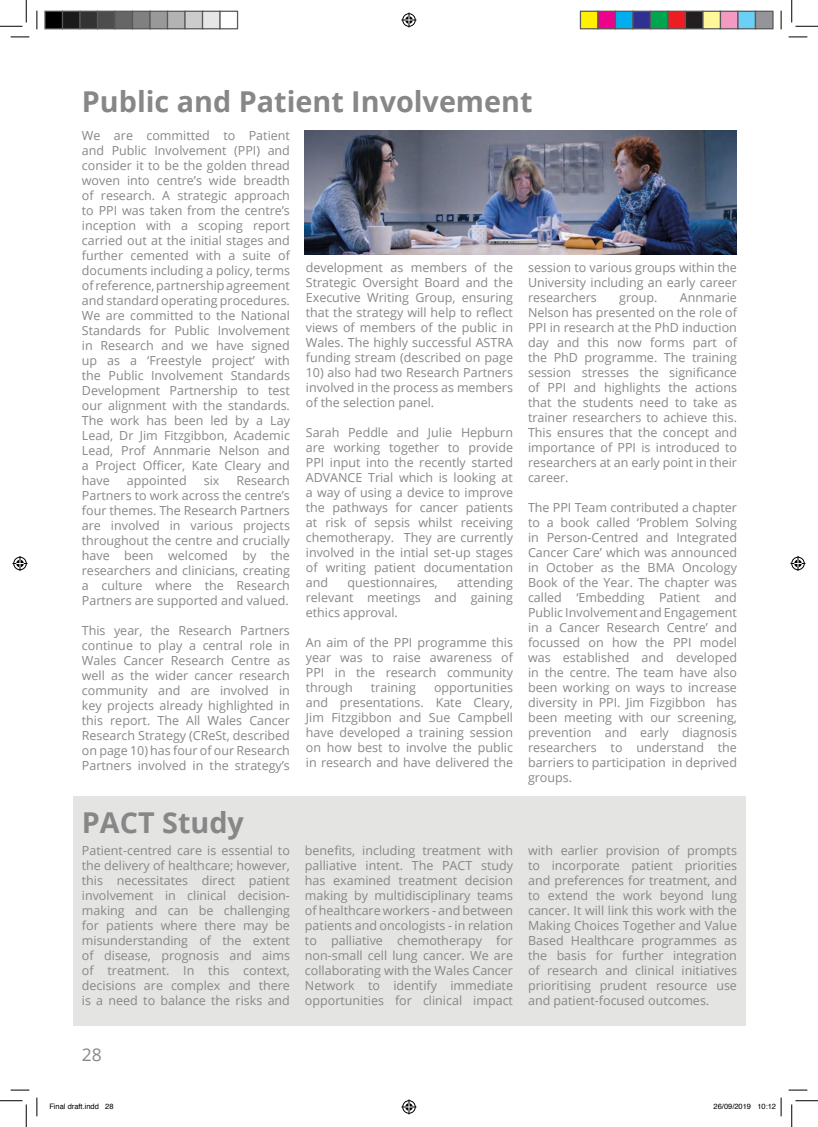
<style>
.page{position:relative;width:818px;height:1127px;background:#fff}
.page>*{position:absolute;margin:0;border:0;box-sizing:border-box;transform-origin:0 0}
.t1{font:700 28.75px "Open Sans";color:#878787}
.t2{font:17.5px "Open Sans";color:#878787}
.Booklet_grey_text{font:12.5px/15px "Open Sans";color:#878787;text-align:justify}
.t3{font:7.5px "Helvetica";color:#000}
</style>
<div class="page">
<img style="left:305px;top:130px;width:431px;height:125px">
<div style="left:73px;top:796px;width:672px;height:229px;background:#e4e4e3"></div>
<svg style="left:11px;top:36px;width:18px;height:2px"></svg>
<svg style="left:788px;top:36px;width:19px;height:2px"></svg>
<svg style="left:11px;top:1089px;width:18px;height:1px"></svg>
<svg style="left:788px;top:1089px;width:19px;height:1px"></svg>
<svg style="left:36px;top:11px;width:2px;height:18px"></svg>
<svg style="left:36px;top:1097px;width:2px;height:18px"></svg>
<svg style="left:780px;top:11px;width:2px;height:18px"></svg>
<svg style="left:0;top:0;width:27px;height:27px"></svg>
<svg style="left:0;top:1100px;width:27px;height:26px"></svg>
<svg style="left:791px;top:0;width:27px;height:27px"></svg>
<svg style="left:791px;top:1100px;width:27px;height:26px"></svg>
<svg style="left:401px;top:13px;width:15px;height:15px"></svg>
<svg style="left:401px;top:1099px;width:15px;height:15px"></svg>
<svg style="left:13px;top:556px;width:15px;height:15px"></svg>
<svg style="left:790px;top:556px;width:15px;height:15px"></svg>
<div style="left:45px;top:11px;width:18px;height:18px;background:#000"></div>
<div style="left:44px;top:11px;width:19px;height:18px;border:1px solid #595959"></div>
<div style="left:63px;top:11px;width:17px;height:18px;background:#1a1a1a"></div>
<div style="left:62px;top:11px;width:19px;height:18px;border:1px solid #595959"></div>
<div style="left:80px;top:11px;width:18px;height:18px;background:#333"></div>
<div style="left:79px;top:11px;width:19px;height:18px;border:1px solid #595959"></div>
<div style="left:98px;top:11px;width:17px;height:18px;background:#4d4d4d"></div>
<div style="left:97px;top:11px;width:19px;height:18px;border:1px solid #595959"></div>
<div style="left:115px;top:11px;width:18px;height:18px;background:#666"></div>
<div style="left:114px;top:11px;width:19px;height:18px;border:1px solid #595959"></div>
<div style="left:133px;top:11px;width:17px;height:18px;background:#808080"></div>
<div style="left:132px;top:11px;width:19px;height:18px;border:1px solid #595959"></div>
<div style="left:150px;top:11px;width:18px;height:18px;background:#999"></div>
<div style="left:149px;top:11px;width:19px;height:18px;border:1px solid #595959"></div>
<div style="left:168px;top:11px;width:17px;height:18px;background:#b3b3b3"></div>
<div style="left:167px;top:11px;width:19px;height:18px;border:1px solid #595959"></div>
<div style="left:185px;top:11px;width:18px;height:18px;background:#ccc"></div>
<div style="left:184px;top:11px;width:19px;height:18px;border:1px solid #595959"></div>
<div style="left:203px;top:11px;width:17px;height:18px;background:#e6e6e6"></div>
<div style="left:202px;top:11px;width:19px;height:18px;border:1px solid #595959"></div>
<div style="left:219px;top:11px;width:19px;height:18px;border:1px solid #595959"></div>
<div style="left:580px;top:11px;width:18px;height:18px;background:#fff101"></div>
<div style="left:580px;top:11px;width:18px;height:18px;border:1px solid #595959"></div>
<div style="left:598px;top:11px;width:17px;height:18px;background:#ed028c"></div>
<div style="left:597px;top:11px;width:19px;height:18px;border:1px solid #595959"></div>
<div style="left:615px;top:11px;width:18px;height:18px;background:#00aeef"></div>
<div style="left:615px;top:11px;width:18px;height:18px;border:1px solid #595959"></div>
<div style="left:633px;top:11px;width:17px;height:18px;background:#2e3092"></div>
<div style="left:632px;top:11px;width:19px;height:18px;border:1px solid #595959"></div>
<div style="left:650px;top:11px;width:18px;height:18px;background:#00a54f"></div>
<div style="left:650px;top:11px;width:18px;height:18px;border:1px solid #595959"></div>
<div style="left:668px;top:11px;width:17px;height:18px;background:#ee1d23"></div>
<div style="left:667px;top:11px;width:19px;height:18px;border:1px solid #595959"></div>
<div style="left:685px;top:11px;width:18px;height:18px;background:#231f20"></div>
<div style="left:685px;top:11px;width:18px;height:18px;border:1px solid #595959"></div>
<div style="left:703px;top:11px;width:17px;height:18px;background:#fff79a"></div>
<div style="left:702px;top:11px;width:19px;height:18px;border:1px solid #595959"></div>
<div style="left:720px;top:11px;width:18px;height:18px;background:#f499c2"></div>
<div style="left:720px;top:11px;width:18px;height:18px;border:1px solid #595959"></div>
<div style="left:738px;top:11px;width:17px;height:18px;background:#6bcff6"></div>
<div style="left:737px;top:11px;width:19px;height:18px;border:1px solid #595959"></div>
<div style="left:755px;top:11px;width:18px;height:18px;background:#939598"></div>
<div style="left:755px;top:11px;width:18px;height:18px;border:1px solid #595959"></div>
<svg style="left:780px;top:1097px;width:2px;height:18px"></svg>
<p class="t1" style="left:82px;top:81px;width:452px">Public and Patient Involvement</p>
<p class="Booklet_grey_text" style="left:82px;top:127px;width:210px">We are committed to Patient and Public Involvement (PPI) and consider it to be the golden thread woven into centre’s wide breadth of research. A strategic approach to PPI was taken from the centre’s inception with a scoping report carried out at the initial stages and further cemented with a suite of documents including a policy, terms of reference, partnership agreement and standard operating procedures.<br>We are committed to the National Standards for Public Involvement in Research and we have signed up as a ‘Freestyle project’ with the Public Involvement Standards Development Partnership to test our alignment with the standards.<br>The work has been led by a Lay Lead, Dr Jim Fitzgibbon, Academic Lead, Prof Annmarie Nelson and a Project Officer, Kate Cleary and have</p>
<p class="Booklet_grey_text" style="left:306px;top:259px;width:209px">development as members of the Strategic Oversight Board and the Executive Writing Group, ensuring that the strategy will help to reflect views of members of the public in Wales. The highly successful ASTRA funding stream (described on page</p>
<p class="Booklet_grey_text" style="left:306px;top:364px;width:209px">10) also had two Research Partners involved in the process as members of the selection panel.</p>
<p class="Booklet_grey_text" style="left:306px;top:424px;width:209px">Sarah Peddle and Julie Hepburn are working together to provide PPI input into the recently started ADVANCE Trial which is looking at a way of using a device to improve the pathways for cancer patients at risk of sepsis whilst receiving chemotherapy. They are currently involved in the intial set-up stages of writing patient documentation and</p>
<p class="Booklet_grey_text" style="left:528px;top:259px;width:210px">session to various groups within the University including an early career researchers</p>
<p class="Booklet_grey_text" style="left:528px;top:289px;width:210px;text-indent:152px">Annmarie Nelson has presented on the role of PPI in research at the PhD induction day and this now forms part of the PhD programme. The training session stresses the significance of PPI and highlights the actions that the students need to take as trainer researchers to achieve this.<br>This ensures that the concept and importance of PPI is introduced to researchers at an early point in their career.</p>
<p class="Booklet_grey_text" style="left:528px;top:499px;width:210px">The PPI Team contributed a chapter to a book called ‘Problem Solving in Person-Centred and Integrated Cancer Care’ which was announced in October as the BMA Oncology Book of the Year. The chapter was called ‘Embedding Patient and Public Involvement and Engagement in a Cancer Research Centre’ and focussed on how the PPI model was established and developed in the centre. The team have also been working on ways to increase diversity in PPI. Jim Fizgibbon has been meeting with our screening, prevention and early diagnosis researchers to understand the barriers to participation in deprived groups.</p>
<p class="Booklet_grey_text" style="left:619px;top:289px;width:40px">group.</p>
<p class="Booklet_grey_text" style="left:82px;top:472px;width:210px;text-indent:155px">Research Partners to work across the centre’s four themes. The Research Partners are involved in various projects throughout the centre and crucially have been welcomed by the researchers and clinicians, creating a culture where the Research Partners are supported and valued.</p>
<p class="Booklet_grey_text" style="left:82px;top:622px;width:210px">This year, the Research Partners continue to play a central role in Wales Cancer Research Centre as well as the wider cancer research community and are involved in key projects already highlighted in this report. The All Wales Cancer Research Strategy (CReSt, described on page 10) has four of our Research Partners involved in the strategy’s</p>
<p class="Booklet_grey_text" style="left:127px;top:472px;width:61px">appointed</p>
<p class="Booklet_grey_text" style="left:204px;top:472px;width:17px">six</p>
<p class="Booklet_grey_text" style="left:306px;top:574px;width:209px;text-indent:151px">attending relevant meetings and gaining ethics approval.</p>
<p class="Booklet_grey_text" style="left:306px;top:634px;width:209px">An aim of the PPI programme this year was to raise awareness of PPI in the research community through</p>
<p class="Booklet_grey_text" style="left:348px;top:574px;width:92px">questionnaires,</p>
<p class="Booklet_grey_text" style="left:306px;top:679px;width:209px;text-indent:128px">opportunities and presentations. Kate Cleary, Jim Fitzgibbon and Sue Campbell have developed a training session on how best to involve the public in research and have delivered the</p>
<p class="Booklet_grey_text" style="left:371px;top:679px;width:46px">training</p>
<p class="t1" style="left:82px;top:801px;width:164px">PACT Study</p>
<p class="Booklet_grey_text" style="left:82px;top:842px;width:210px">Patient-centred care is essential to the delivery of healthcare; however, this necessitates direct patient involvement in clinical decision&shy;making and can be challenging for patients where there may be misunderstanding of the extent of disease, prognosis and aims of treatment. In this context, decisions are complex and there is a need to balance the risks and</p>
<p class="Booklet_grey_text" style="left:305px;top:842px;width:210px">benefits, including treatment with palliative intent. The PACT study has examined treatment decision making by multidisciplinary teams of healthcare workers - and between patients and oncologists - in relation to palliative chemotherapy for non-small cell lung cancer. We are collaborating with the Wales Cancer Network to identify immediate opportunities for clinical impact</p>
<p class="Booklet_grey_text" style="left:528px;top:842px;width:210px">with earlier provision of prompts to incorporate patient priorities and preferences for treatment, and to extend the work beyond lung cancer. It will link this work with the Making Choices Together and Value Based Healthcare programmes as the basis for further integration of research and clinical initiatives prioritising prudent resource use and patient-focused outcomes.</p>
<h2 class="t2" style="left:82px;top:1042px;width:22px">28</h2>
<p class="t3" style="left:49px;top:1100px;width:66px">Final draft.indd 28</p>
<p class="t3" style="left:713px;top:1100px;width:64px">26/09/2019 10:12</p>
</div>
